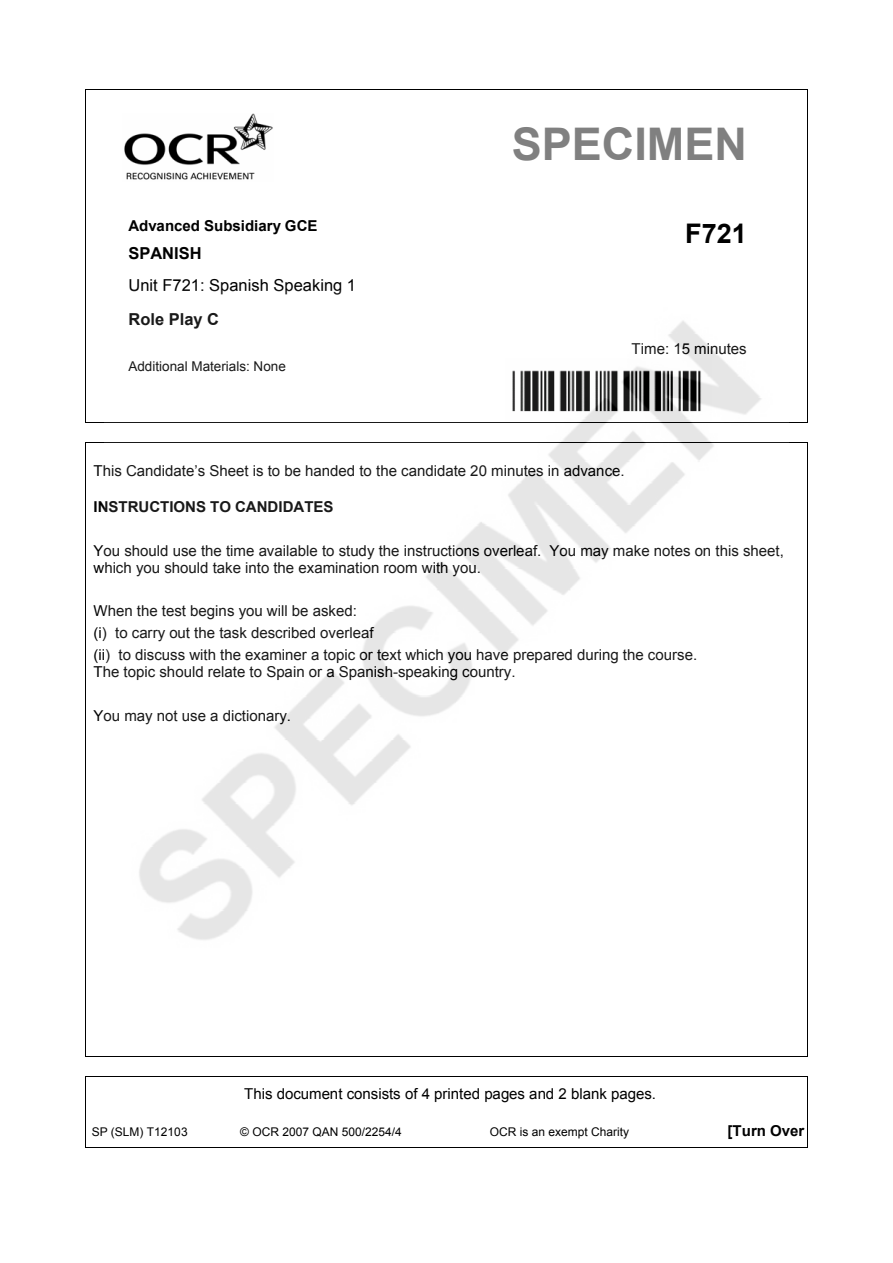
<style>
.page{position:relative;width:893px;height:1263px;background:#fff}
.page>*{position:absolute;margin:0;border:0;box-sizing:border-box;transform-origin:0 0}
.t1{font:700 45px "Arial";color:#808080}
.t2{font:700 27px "Arial";color:#000}
.t3{font:16.5px "Arial";color:#000}
.t4{font:700 16.5px "Arial";color:#000}
.t5{font:15px/21.8px "Arial";color:#000}
.t6{font:700 15px "Arial";color:#000}
.t7{font:13.5px "Arial";color:#000}
.t8{font:12px "Arial";color:#000}
</style>
<div class="page">
<hr style="left:85px;top:89px;width:723px;height:1px;background:#000">
<hr style="left:85px;top:90px;width:1px;height:107px;background:#000">
<hr style="left:807px;top:90px;width:1px;height:107px;background:#000">
<svg style="left:85px;top:197px;width:1px;height:112px"></svg>
<svg style="left:807px;top:197px;width:1px;height:112px"></svg>
<hr style="left:85px;top:309px;width:1px;height:30px;background:#000">
<hr style="left:807px;top:309px;width:1px;height:30px;background:#000">
<svg style="left:85px;top:339px;width:1px;height:36px"></svg>
<svg style="left:807px;top:339px;width:1px;height:36px"></svg>
<hr style="left:85px;top:375px;width:1px;height:48px;background:#000">
<hr style="left:807px;top:375px;width:1px;height:48px;background:#000">
<hr style="left:85px;top:423px;width:723px;height:1px;background:#000">
<hr style="left:85px;top:442px;width:723px;height:1px;background:#000">
<hr style="left:85px;top:443px;width:1px;height:613px;background:#000">
<hr style="left:807px;top:443px;width:1px;height:613px;background:#000">
<hr style="left:85px;top:1056px;width:722px;height:1px;background:#000">
<hr style="left:85px;top:1076px;width:723px;height:1px;background:#000">
<svg style="left:85px;top:1077px;width:1px;height:26px"></svg>
<svg style="left:807px;top:1077px;width:1px;height:26px"></svg>
<hr style="left:85px;top:1103px;width:1px;height:45px;background:#000">
<hr style="left:85px;top:1147px;width:722px;height:1px;background:#000">
<hr style="left:807px;top:1103px;width:1px;height:45px;background:#000">
<img style="left:124px;top:114px;width:149px;height:66px">
<img style="left:105px;top:321px;width:683px;height:619px">
<p class="t6" style="left:128px;top:216px;width:191px">Advanced Subsidiary GCE</p>
<p class="t4" style="left:128px;top:242px;width:75px">SPANISH</p>
<p class="t3" style="left:128px;top:275px;width:229px">Unit F721: Spanish Speaking 1</p>
<p class="t4" style="left:128px;top:308px;width:92px">Role Play C</p>
<p class="t7" style="left:128px;top:357px;width:159px">Additional Materials: None</p>
<h1 class="t1" style="left:512px;top:114px;width:236px">SPECIMEN</h1>
<h2 class="t2" style="left:685px;top:215px;width:63px">F721</h2>
<p class="t5" style="left:632px;top:338px;width:117px">Time: 15 minutes</p>
<p class="t5" style="left:94px;top:460px;width:533px">This Candidate’s Sheet is to be handed to the candidate 20 minutes in advance.</p>
<p class="t6" style="left:94px;top:497px;width:242px">INSTRUCTIONS TO CANDIDATES</p>
<p class="t5" style="left:94px;top:542px;width:692px;line-height:17.2px">You should use the time available to study the instructions overleaf. You may make notes on this sheet, which you should take into the examination room with you.</p>
<p class="t5" style="left:94px;top:600px;width:605px">When the test begins you will be asked:<br>(i) to carry out the task described overleaf<br>(ii) to discuss with the examiner a topic or text which you have prepared during the course.</p>
<p class="t5" style="left:94px;top:661px;width:423px">The topic should relate to Spain or a Spanish-speaking country.</p>
<p class="t5" style="left:94px;top:705px;width:199px">You may not use a dictionary.</p>
<p class="t5" style="left:244px;top:1083px;width:413px">This document consists of 4 printed pages and 2 blank pages.</p>
<p class="t8" style="left:92px;top:1124px;width:98px">SP (SLM) T12103</p>
<p class="t8" style="left:240px;top:1124px;width:163px">© OCR 2007 QAN 500/2254/4</p>
<p class="t8" style="left:490px;top:1124px;width:141px">OCR is an exempt Charity</p>
<p class="t6" style="left:728px;top:1121px;width:78px">[Turn Over</p>
</div>
